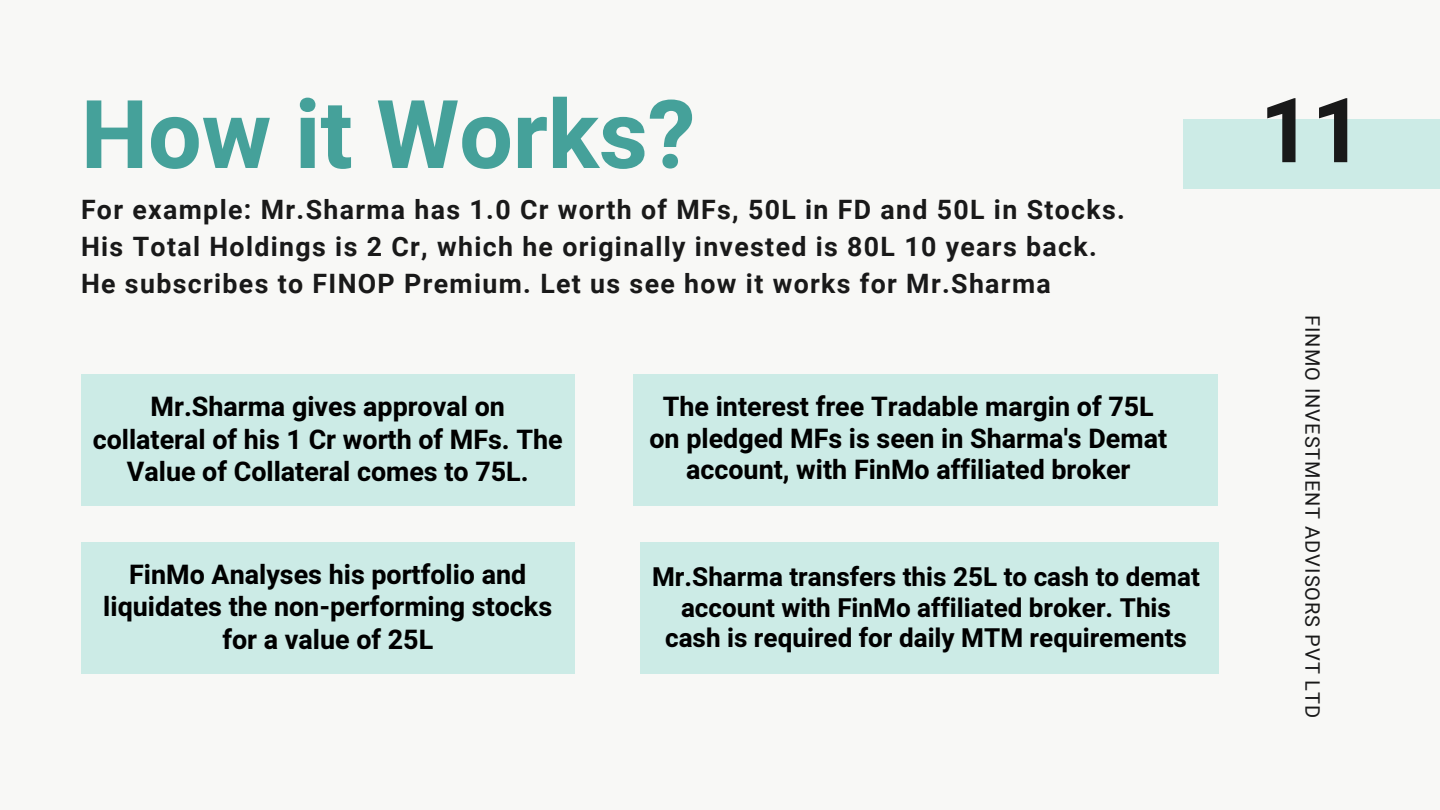
<style>
.page{position:relative;width:1440px;height:810px;background:#f8f8f6}
.page>*{position:absolute;margin:0;border:0;box-sizing:border-box;transform-origin:0 0}
.t1{font:700 95px "Heebo";color:#45a19a}
.t2{font:700 90px "Heebo";color:#191919}
.t3{font:700 26.9px/32.2px "Heebo";color:#000;text-align:center}
.t4{font:700 26.8px/31.5px "Heebo";color:#000;text-align:center}
.t5{font:700 26.7px/36.8px "Roboto";letter-spacing:.05em;color:#191919}
.t6{font:700 26px/30.6px "Heebo";color:#000;text-align:center}
.t7{font:20px "Roboto";letter-spacing:.05em;color:#191919}
</style>
<div class="page">
<div style="left:1183px;top:119px;width:257px;height:70px;background:#ccebe6"></div>
<div style="left:81px;top:374px;width:493px;height:132px;background:#ccebe6"></div>
<div style="left:81px;top:542px;width:493px;height:132px;background:#ccebe6"></div>
<div style="left:633px;top:374px;width:585px;height:132px;background:#ccebe6"></div>
<div style="left:640px;top:542px;width:578px;height:132px;background:#ccebe6"></div>
<p class="t1" style="left:81px;top:69px;width:616px">How it Works?</p>
<p class="t2" style="left:1260px;top:68px;width:105px">11</p>
<p class="t5" style="left:81px;top:192px;width:1045px">For example: Mr.Sharma has 1.0 Cr worth of MFs, 50L in FD and 50L in Stocks.<br>His Total Holdings is 2 Cr, which he originally invested is 80L 10 years back.<br>He subscribes to FINOP Premium. Let us see how it works for Mr.Sharma</p>
<p class="t7" style="left:1324px;top:315px;width:405px;rotate:90deg">FINMO INVESTMENT ADVISORS PVT LTD</p>
<p class="t4" style="left:650px;top:392px;width:519px">The interest free Tradable margin of 75L on pledged MFs is seen in Sharma's Demat account, with FinMo affiliated broker</p>
<p class="t3" style="left:93px;top:392px;width:472px">Mr.Sharma gives approval on collateral of his 1 Cr worth of MFs. The<br>Value of Collateral comes to 75L.</p>
<p class="t3" style="left:103px;top:560px;width:450px">FinMo Analyses his portfolio and liquidates the non-performing stocks for a value of 25L</p>
<p class="t6" style="left:652px;top:563px;width:549px">Mr.Sharma transfers this 25L to cash to demat account with FinMo affiliated broker. This cash is required for daily MTM requirements</p>
</div>
